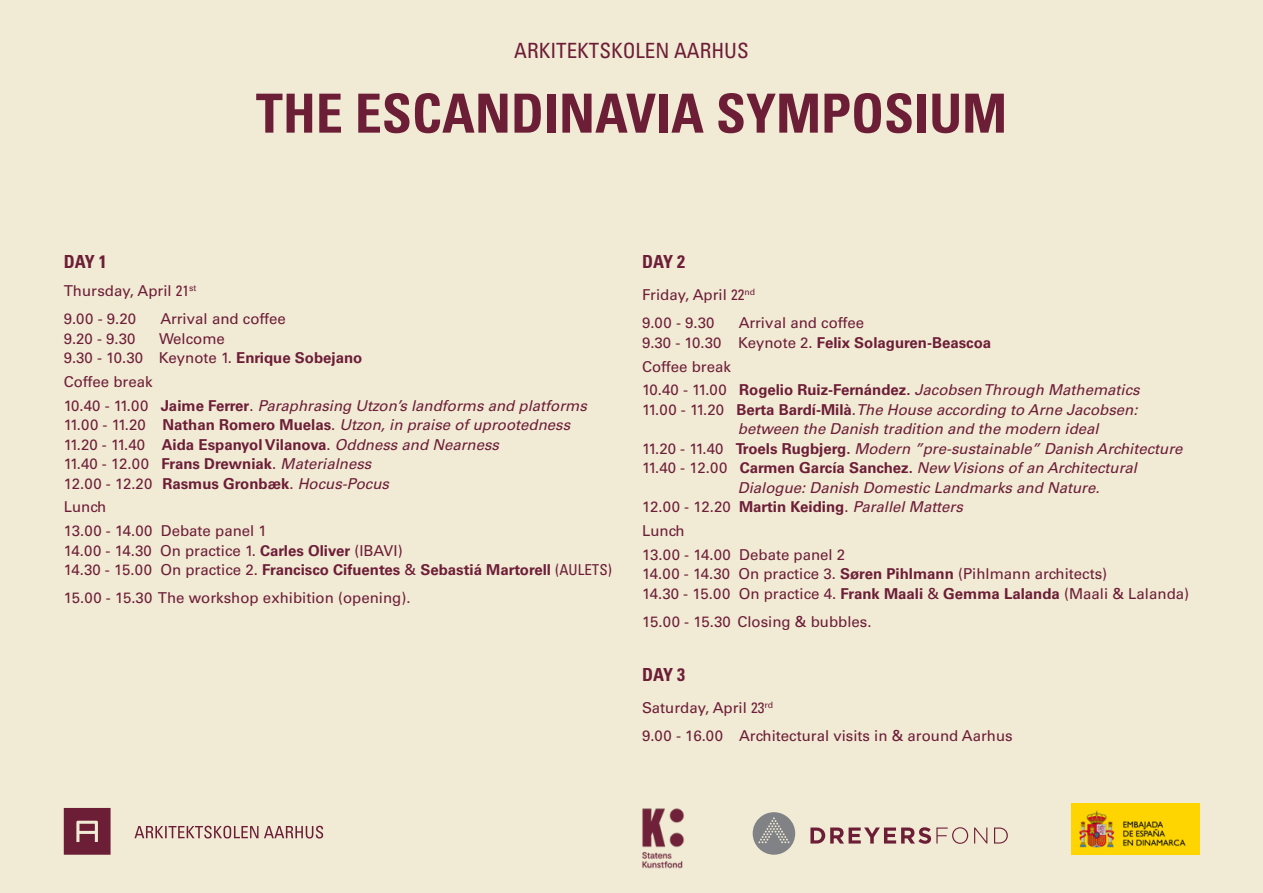
<style>
.page{position:relative;width:1263px;height:893px;background:#f1ead5}
.page>*{position:absolute;margin:0;border:0;box-sizing:border-box;transform-origin:0 0}
.Annonce_halvside_dis{font:700 condensed 54px "Univers LT Std";color:#6d1e37}
.Annonce_halvside_tex{font:condensed 21px "Univers LT Std";color:#6d1e37}
.Annonce_halvside_cop{font:700 condensed 18px "Univers LT Std";letter-spacing:-.025em;color:#6d1e37}
.Annonce_halvside_cop-2{font:15px "Univers LT Std";color:#6d1e37}
.Annonce_halvside_cop-3{font:italic 15px/19.5px "Univers LT Std";color:#6d1e37}
.Annonce_halvside_cop-4{font:700 15px "Univers LT Std";color:#6d1e37}
.s1{font-stretch:condensed}
.s2{font-weight:700}
.s3{font-style:normal}
.s4{font-weight:700;font-style:normal}
.s5{font-weight:400}
.s6{font-weight:400;font-style:italic}
.s7{font-weight:400;font-stretch:condensed}
</style>
<div class="page">
<svg style="left:64px;top:808px;width:47px;height:47px;background:#7c3549"></svg>
<svg style="left:134px;top:826px;width:189px;height:12px"></svg>
<svg style="left:753px;top:812px;width:42px;height:43px"></svg>
<svg style="left:810px;top:827px;width:158px;height:17px"></svg>
<svg style="left:974px;top:827px;width:13px;height:16px"></svg>
<svg style="left:994px;top:827px;width:14px;height:16px"></svg>
<img style="left:642px;top:808px;width:43px;height:61px">
<img style="left:1071px;top:804px;width:128px;height:51px">
<p class="Annonce_halvside_tex" style="left:514px;top:37px;width:236px">ARKITEKTSKOLEN AARHUS</p>
<p class="Annonce_halvside_dis" style="left:256px;top:80px;width:753px">THE ESCANDINAVIA SYMPOSIUM</p>
<p class="Annonce_halvside_cop" style="left:64px;top:251px;width:45px">DAY 1</p>
<p class="Annonce_halvside_cop-2" style="left:64px;top:282px;width:134px">Thursday, April <span class="s1">21</span><sup>st</sup></p>
<p class="Annonce_halvside_cop-2" style="left:64px;top:310px;width:74px">9.00 - 9.20</p>
<p class="Annonce_halvside_cop-2" style="left:160px;top:310px;width:127px">Arrival and coffee</p>
<p class="Annonce_halvside_cop-2" style="left:64px;top:329px;width:73px">9.20 - 9.30</p>
<p class="Annonce_halvside_cop-2" style="left:159px;top:329px;width:67px">Welcome</p>
<p class="Annonce_halvside_cop-2" style="left:64px;top:349px;width:300px">9.30 - 10.30 Keynote 1. <span class="s2">Enrique Sobejano</span></p>
<p class="Annonce_halvside_cop-2" style="left:64px;top:373px;width:90px">Coffee break</p>
<p class="Annonce_halvside_cop-3" style="left:64px;top:396px;width:525px"><span class="s3">10.40 - 11.00</span> <span class="s4">Jaime Ferrer</span><span class="s3">.</span> Paraphrasing Utzon’s landforms and platforms</p>
<p class="Annonce_halvside_cop-3" style="left:64px;top:415px;width:508px"><span class="s3">11.00 - 11.20</span> <span class="s4">Nathan Romero Muelas</span><span class="s3">.</span> Utzon, in praise of uprootedness</p>
<p class="Annonce_halvside_cop-4" style="left:64px;top:435px;width:437px"><span class="s5">11.20 - 11.40</span> Aida Espanyol Vilanova<span class="s5">.</span> <span class="s6">Oddness and Nearness</span></p>
<p class="Annonce_halvside_cop-4" style="left:64px;top:455px;width:309px"><span class="s5">11.40 - 12.00</span> Frans Drewniak<span class="s5">.</span> <span class="s6">Materialness</span></p>
<p class="Annonce_halvside_cop-4" style="left:64px;top:474px;width:327px"><span class="s5">12.00 - 12.20</span> Rasmus Gronbæk<span class="s5">.</span> <span class="s6">Hocus-Pocus</span></p>
<p class="Annonce_halvside_cop-2" style="left:64px;top:498px;width:44px">Lunch</p>
<p class="Annonce_halvside_cop-2" style="left:64px;top:522px;width:205px">13.00 - 14.00 Debate panel 1</p>
<p class="Annonce_halvside_cop-2" style="left:64px;top:541px;width:340px">14.00 - 14.30 On practice 1. <span class="s2">Carles Oliver</span> (IBAVI)</p>
<p class="Annonce_halvside_cop-4" style="left:64px;top:561px;width:550px"><span class="s5">14.30 - 15.00 On practice 2.</span> Francisco Cifuentes <span class="s5">&amp;</span> Sebastiá Martorell <span class="s7">(AULETS)</span></p>
<p class="Annonce_halvside_cop-2" style="left:64px;top:589px;width:348px">15.00 - 15.30 The workshop exhibition (opening).</p>
<p class="Annonce_halvside_cop" style="left:642px;top:251px;width:45px">DAY 2</p>
<p class="Annonce_halvside_cop-2" style="left:642px;top:286px;width:115px">Friday, April <span class="s1">22</span><sup>nd</sup></p>
<p class="Annonce_halvside_cop-2" style="left:642px;top:314px;width:74px">9.00 - 9.30</p>
<p class="Annonce_halvside_cop-2" style="left:739px;top:314px;width:127px">Arrival and coffee</p>
<p class="Annonce_halvside_cop-4" style="left:642px;top:334px;width:351px"><span class="s5">9.30 - 10.30 Keynote 2.</span> Felix Solaguren-Beascoa</p>
<p class="Annonce_halvside_cop-2" style="left:642px;top:357px;width:90px">Coffee break</p>
<p class="Annonce_halvside_cop-3" style="left:642px;top:381px;width:499px"><span class="s3">10.40 - 11.00</span> <span class="s4">Rogelio Ruiz-Fernández.</span> Jacobsen Through Mathematics</p>
<p class="Annonce_halvside_cop-3" style="left:738px;top:400px;width:401px;text-indent:-96px"><span class="s3">11.00 - 11.20</span> <span class="s4">Berta Bardí-Milà</span><span class="s3">.</span>The House according to Arne Jacobsen: between the Danish tradition and the modern ideal</p>
<p class="Annonce_halvside_cop-3" style="left:642px;top:439px;width:542px"><span class="s3">11.20 - 11.40</span> <span class="s4">Troels Rugbjerg.</span> Modern ”pre-sustainable” Danish Architecture</p>
<p class="Annonce_halvside_cop-3" style="left:738px;top:459px;width:401px;text-indent:-96px"><span class="s3">11.40 - 12.00</span> <span class="s4">Carmen García Sanchez.</span> New Visions of an Architectural<br>Dialogue: Danish Domestic Landmarks and Nature.</p>
<p class="Annonce_halvside_cop-3" style="left:642px;top:498px;width:322px"><span class="s3">12.00 - 12.20</span> <span class="s4">Martin Keiding</span><span class="s3">.</span> Parallel Matters</p>
<p class="Annonce_halvside_cop-2" style="left:642px;top:522px;width:44px">Lunch</p>
<p class="Annonce_halvside_cop-2" style="left:642px;top:546px;width:205px">13.00 - 14.00 Debate panel 2</p>
<p class="Annonce_halvside_cop-2" style="left:642px;top:565px;width:467px">14.00 - 14.30 On practice 3. <span class="s2">Søren Pihlmann</span> (Pihlmann architects)</p>
<p class="Annonce_halvside_cop-2" style="left:642px;top:585px;width:548px">14.30 - 15.00 On practice 4. <span class="s2">Frank Maali</span> &amp; <span class="s2">Gemma Lalanda</span> (Maali &amp; Lalanda)</p>
<p class="Annonce_halvside_cop-2" style="left:642px;top:613px;width:231px">15.00 - 15.30 Closing &amp; bubbles.</p>
<p class="Annonce_halvside_cop" style="left:642px;top:663px;width:45px">DAY 3</p>
<p class="Annonce_halvside_cop-2" style="left:642px;top:698px;width:133px">Saturday, April <span class="s1">23</span><sup>rd</sup></p>
<p class="Annonce_halvside_cop-2" style="left:642px;top:726px;width:372px">9.00 - 16.00 Architectural visits in &amp; around Aarhus</p>
</div>
